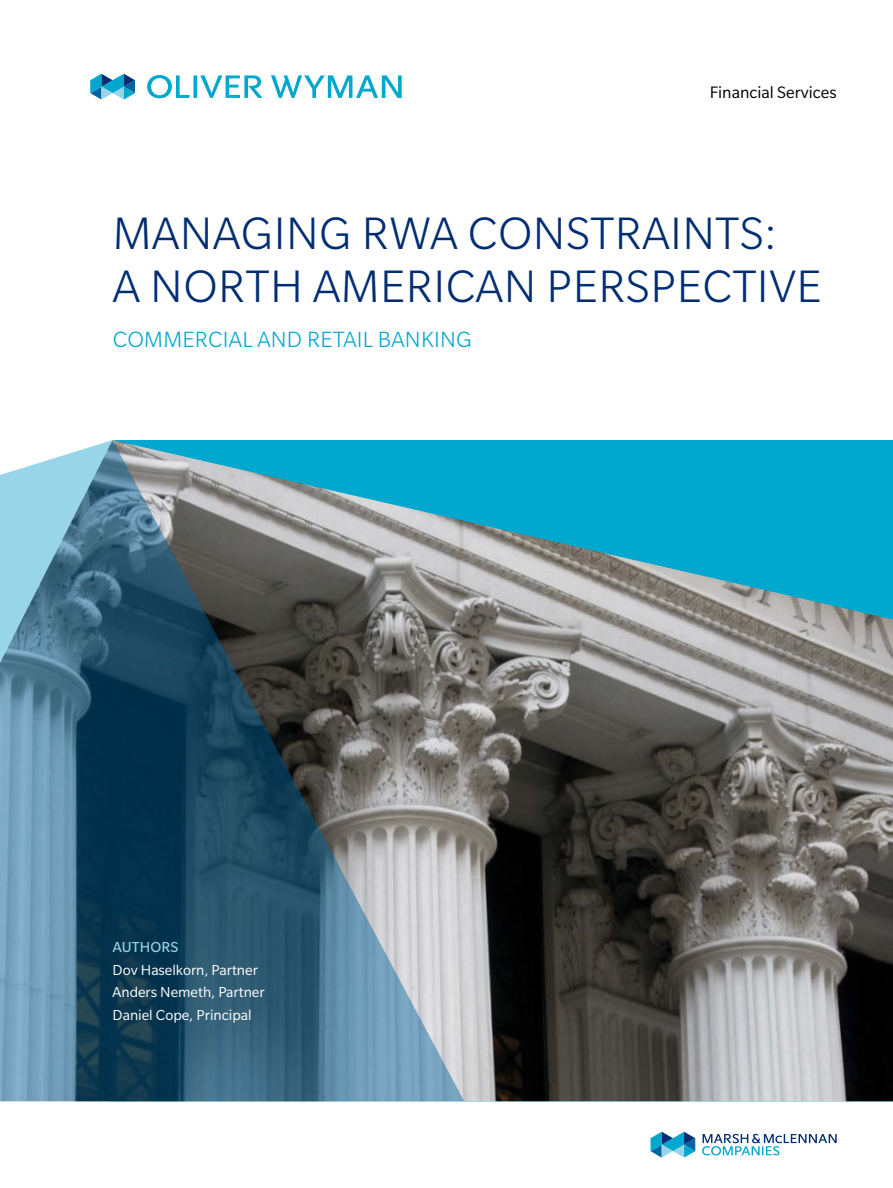
<style>
.page{position:relative;width:893px;height:1188px;background:#fff}
.page>*{position:absolute;margin:0;border:0;box-sizing:border-box;transform-origin:0 0}
.t1{font:300 49.5px/52.5px "Slate Pro";letter-spacing:.01em;color:#002d73}
.t2{font:300 24px "Slate Pro";letter-spacing:.01em;color:#00a7ce}
.t3{font:18px "Slate Pro";color:#000}
.t4{font:15.75px/22.5px "Slate Pro";color:#fff}
.t5{font:15.75px "Slate Pro";letter-spacing:.01em;color:#98d5e9}
</style>
<div class="page">
<img style="left:464px;top:440px;width:429px;height:661px">
<svg style="left:0;top:440px;width:464px;height:661px;background:#527686"></svg>
<svg style="left:702px;top:1134px;width:135px;height:21px"></svg>
<svg style="left:650px;top:1132px;width:45px;height:26px"></svg>
<svg style="left:90px;top:74px;width:45px;height:26px"></svg>
<svg style="left:271px;top:75px;width:131px;height:23px"></svg>
<svg style="left:147px;top:75px;width:115px;height:23px"></svg>
<p class="t3" style="left:710px;top:83px;width:128px">Financial Services</p>
<h1 class="t1" style="left:113px;top:207px;width:710px">MANAGING RWA CONSTRAINTS:<br>A NORTH AMERICAN PERSPECTIVE</h1>
<h2 class="t2" style="left:113px;top:326px;width:30px">COMMERCIA</h2>
<h2 class="t2" style="left:242px;top:326px;width:89px">L AN D RETAI</h2>
<h2 class="t2" style="left:363px;top:326px;width:84px">L BAN KING</h2>
<p class="t5" style="left:113px;top:939px;width:67px">AUTHORS</p>
<p class="t4" style="left:113px;top:959px;width:154px">Dov Haselkorn, Partner<br>Anders Nemeth, Partner<br>Daniel Cope, Principal</p>
</div>
